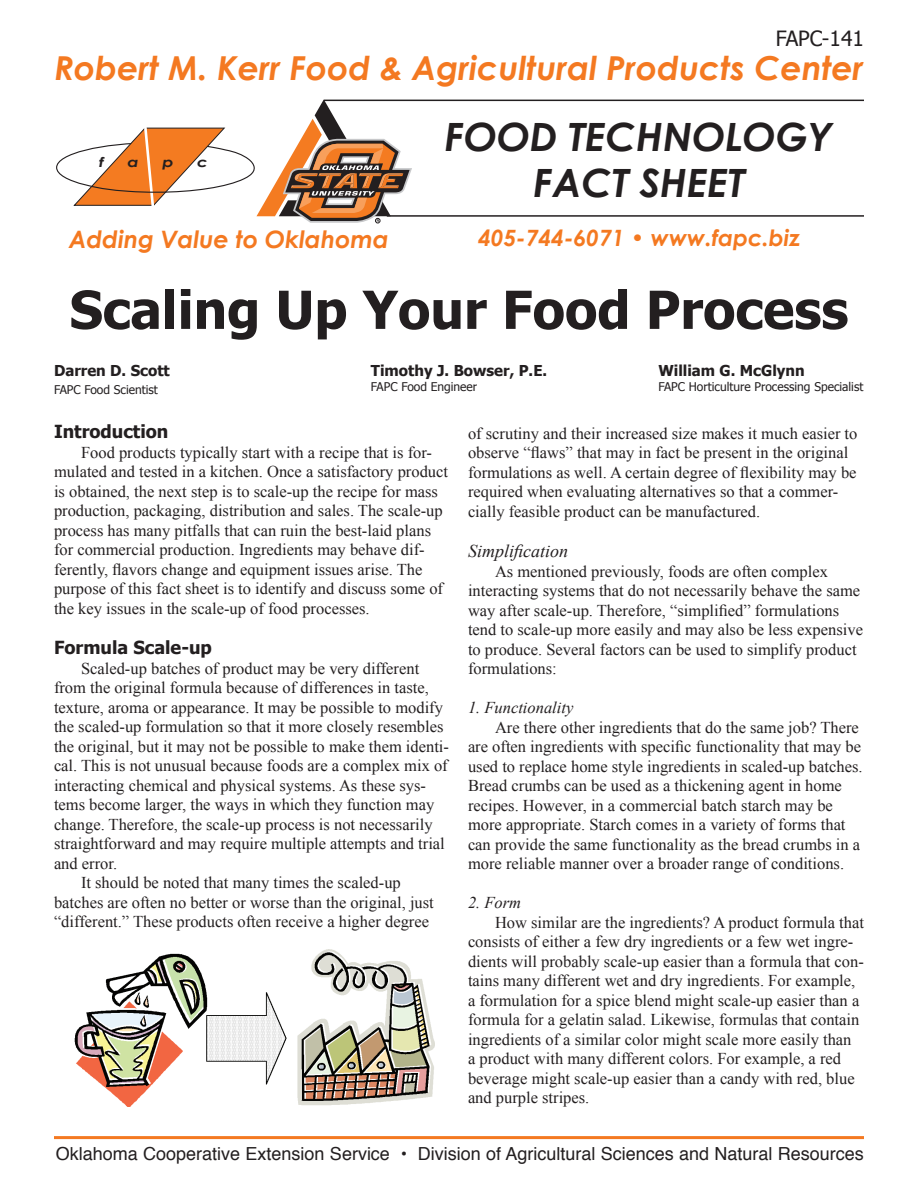
<style>
.page{position:relative;width:918px;height:1188px;background:#fff}
.page>*{position:absolute;margin:0;border:0;box-sizing:border-box;transform-origin:0 0}
.t1{font:700 52.5px "Tahoma";color:#231f20}
.t2{font:italic 700 39px/46.8px "Century Gothic";color:#231f20;text-align:center}
.t3{font:italic 700 33px "Century Gothic";color:#f47921}
.t4{font:italic 700 24px "Century Gothic";color:#f47921}
.t5{font:italic 700 22.5px "Century Gothic";color:#f47921}
.t6{font:21px "Tahoma";color:#231f20}
.t7{font:18px "Helvetica";color:#231f20}
.subhead{font:700 18px "Tahoma";color:#231f20}
.subhead-2{font:italic 18px "Times New Roman";color:#231f20}
.Body_text{font:16.5px/19.5px "Times New Roman";color:#231f20}
.Body_text-2{font:italic 16.5px "Times New Roman";color:#231f20}
.t8{font:700 15px "Tahoma";color:#231f20}
.t9{font:italic 700 13.5px "Century Gothic";color:#231f20;scale:1.25 1}
.t10{font:12px "Tahoma";color:#231f20}
</style>
<div class="page">
<hr style="left:54px;top:1136px;width:810px;height:3px;background:#f47921">
<hr style="left:324px;top:100px;width:540px;height:1px;background:#231f20">
<hr style="left:387px;top:215px;width:477px;height:2px;background:#231f20">
<svg style="left:56px;top:99px;width:356px;height:124px"></svg>
<img style="left:74px;top:949px;width:361px;height:158px">
<p class="t6" style="left:776px;top:24px;width:90px">FAPC-165</p>
<p class="t3" style="left:54px;top:46px;width:811px">Robert M. Kerr Food &amp; Agricultural Products Center</p>
<p class="t2" style="left:445px;top:112px;width:390px">FOOD TECHNOLOGY<br>FACT SHEET</p>
<p class="t4" style="left:69px;top:224px;width:322px">Adding Value to Oklahoma</p>
<p class="t5" style="left:478px;top:224px;width:323px">405-744-6071 • www.fapc.biz</p>
<p class="t6" style="left:841px;top:25px;width:24px">41</p>
<p class="t9" style="left:99px;top:154px;width:5px">f</p>
<p class="t9" style="left:128px;top:154px;width:10px">a</p>
<p class="t9" style="left:162px;top:154px;width:10px">p</p>
<p class="t9" style="left:197px;top:154px;width:10px">c</p>
<p class="t1" style="left:70px;top:276px;width:780px">Scaling Up Your Food Process</p>
<p class="t8" style="left:54px;top:361px;width:117px">Darren D. Scott</p>
<p class="t10" style="left:54px;top:382px;width:105px">FAPC Food Scientist</p>
<p class="t8" style="left:371px;top:361px;width:178px">Timothy J. Bowser, P.E.</p>
<p class="t10" style="left:371px;top:379px;width:108px">FAPC Food Engineer</p>
<p class="t8" style="left:658px;top:361px;width:148px">William G. McGlynn</p>
<p class="t10" style="left:658px;top:379px;width:207px">FAPC Horticulture Processing Specialist</p>
<p class="subhead" style="left:54px;top:420px;width:116px">Introduction</p>
<p class="Body_text" style="left:54px;top:442px;width:396px;text-indent:27px">Food products typically start with a recipe that is for&shy;mulated and tested in a kitchen. Once a satisfactory product is obtained, the next step is to scale-up the recipe for mass production, packaging, distribution and sales. The scale-up process has many pitfalls that can ruin the best-laid plans for commercial production. Ingredients may behave dif&shy;ferently, flavors change and equipment issues arise. The purpose of this fact sheet is to identify and discuss some of the key issues in the scale-up of food processes.</p>
<p class="subhead" style="left:54px;top:636px;width:159px">Formula Scale-up</p>
<p class="Body_text" style="left:54px;top:658px;width:397px;text-indent:27px">Scaled-up batches of product may be very different from the original formula because of differences in taste, texture, aroma or appearance. It may be possible to modify the scaled-up formulation so that it more closely resembles the original, but it may not be possible to make them identi&shy;cal. This is not unusual because foods are a complex mix of interacting chemical and physical systems. As these sys&shy;tems become larger, the ways in which they function may change. Therefore, the scale-up process is not necessarily straightforward and may require multiple attempts and trial and error.</p>
<p class="Body_text" style="left:54px;top:873px;width:381px;text-align:center">It should be noted that many times the scaled-up<br>batches are often no better or worse than the original, just “different.” These products often receive a higher degree</p>
<p class="Body_text" style="left:468px;top:423px;width:391px">of scrutiny and their increased size makes it much easier to observe “flaws” that may in fact be present in the original formulations as well. A certain degree of flexibility may be required when evaluating alternatives so that a commer&shy;cially feasible product can be manufactured.</p>
<p class="subhead-2" style="left:468px;top:539px;width:102px">Simplification</p>
<p class="Body_text" style="left:468px;top:561px;width:397px;text-indent:27px">As mentioned previously, foods are often complex interacting systems that do not necessarily behave the same way after scale-up. Therefore, “simplified” formulations tend to scale-up more easily and may also be less expensive to produce. Several factors can be used to simplify product formulations:</p>
<p class="Body_text-2" style="left:468px;top:697px;width:107px">1. Functionality</p>
<p class="Body_text" style="left:468px;top:717px;width:396px;text-indent:27px">Are there other ingredients that do the same job? There are often ingredients with specific functionality that may be used to replace home style ingredients in scaled-up batches.<br>Bread crumbs can be used as a thickening agent in home recipes. However, in a commercial batch starch may be more appropriate. Starch comes in a variety of forms that can provide the same functionality as the bread crumbs in a more reliable manner over a broader range of conditions.</p>
<p class="Body_text-2" style="left:468px;top:892px;width:55px">2. Form</p>
<p class="Body_text" style="left:468px;top:912px;width:398px;text-indent:27px">How similar are the ingredients? A product formula that consists of either a few dry ingredients or a few wet ingre&shy;dients will probably scale-up easier than a formula that con&shy;tains many different wet and dry ingredients. For example, a formulation for a spice blend might scale-up easier than a formula for a gelatin salad. Likewise, formulas that contain ingredients of a similar color might scale more easily than<br>a product with many different colors. For example, a red beverage might scale-up easier than a candy with red, blue and purple stripes.</p>
<p class="t7" style="left:56px;top:1140px;width:810px">Oklahoma Cooperative Extension Service • Division of Agricultural Sciences and Natural Resources</p>
</div>
